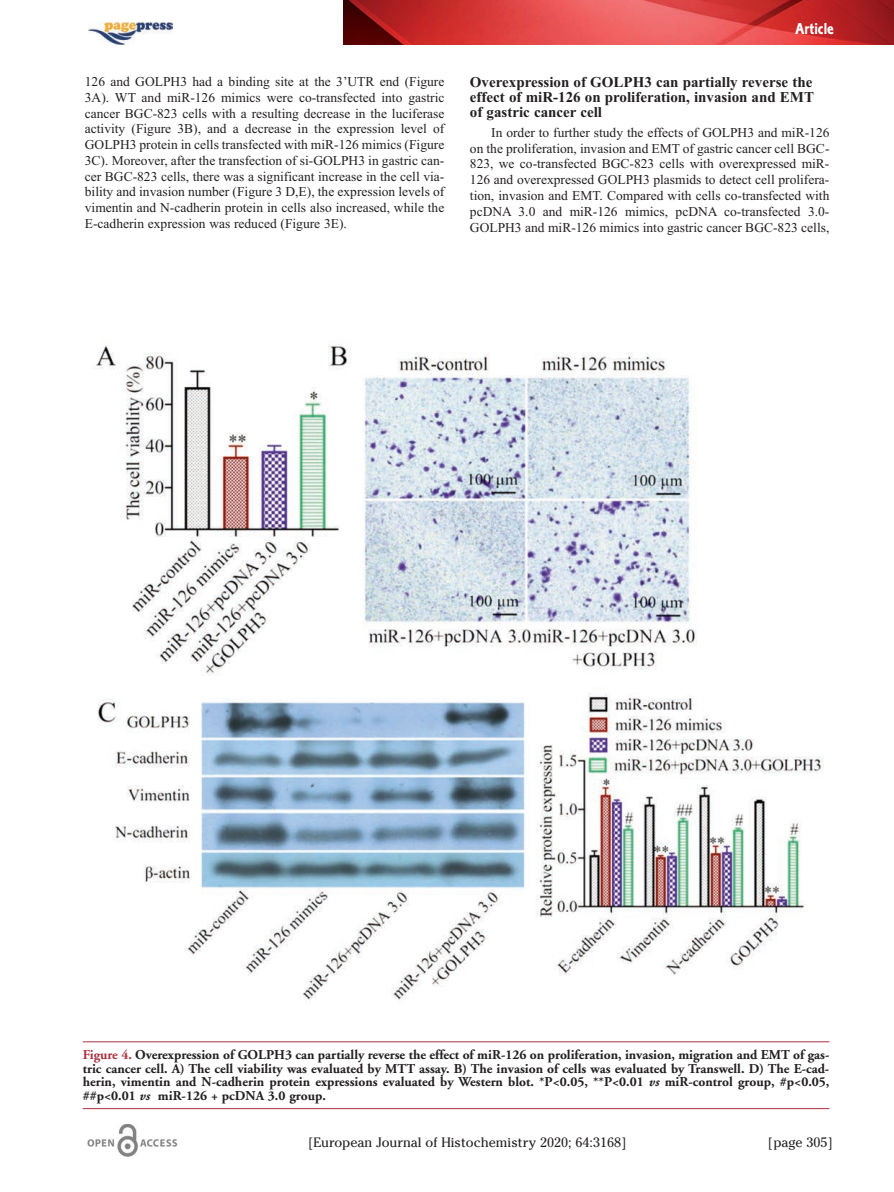
<style>
.page{position:relative;width:894px;height:1192px;background:#fff}
.page>*{position:absolute;margin:0;border:0;box-sizing:border-box;transform-origin:0 0}
.t1{font:16.5px "Corinthian Bold Condensed Plain";color:#fff}
.t2{font:700 15px/15px "Times New Roman";color:#231f20;text-align:justify}
.t3{font:13.5px/15.8px "Times New Roman";color:#231f20;text-align:justify}
.t4{font:700 13.5px/13.5px "Adobe Garamond";color:#231f20;text-align:justify}
.t5{font:13.5px "Cheltenham";color:#231f20}
.s1{color:#aa323f}
.s2{font-style:italic}
</style>
<div class="page">
<svg style="left:344px;top:0;width:549px;height:44px;background:#cc3c3d"></svg>
<img style="left:88px;top:21px;width:85px;height:24px">
<img style="left:87px;top:1124px;width:91px;height:33px">
<hr style="left:83px;top:1041px;width:746px;height:1px;background:#aa323f">
<hr style="left:83px;top:1108px;width:746px;height:1px;background:#aa323f">
<img style="left:94px;top:345px;width:730px;height:656px">
<p class="t1" style="left:795px;top:23px;width:40px">Article</p>
<p class="t3" style="left:85px;top:74px;width:361px">126 and GOLPH3 had a binding site at the 3’UTR end (Figure 3A). WT and miR-126 mimics were co-transfected into gastric cancer BGC-823 cells with a resulting decrease in the luciferase activity (Figure 3B), and a decrease in the expression level of GOLPH3 protein in cells transfected with miR-126 mimics (Figure 3C). Moreover, after the transfection of si-GOLPH3 in gastric can&shy;cer BGC-823 cells, there was a significant increase in the cell via&shy;bility and invasion number (Figure 3 D,E), the expression levels of vimentin and N-cadherin protein in cells also increased, while the E-cadherin expression was reduced (Figure 3E).</p>
<p class="t2" style="left:470px;top:74px;width:346px">Overexpression of GOLPH3 can partially reverse the effect of miR-126 on proliferation, invasion and EMT of gastric cancer cell</p>
<p class="t3" style="left:470px;top:124px;width:361px;text-indent:21px">In order to further study the effects of GOLPH3 and miR-126 on the proliferation, invasion and EMT of gastric cancer cell BGC-823, we co-transfected BGC-823 cells with overexpressed miR-126 and overexpressed GOLPH3 plasmids to detect cell prolifera&shy;tion, invasion and EMT. Compared with cells co-transfected with pcDNA 3.0 and miR-126 mimics, pcDNA co-transfected 3.0- GOLPH3 and miR-126 mimics into gastric cancer BGC-823 cells,</p>
<p class="t4" style="left:83px;top:1049px;width:748px"><span class="s1">Figure 4.</span> Overexpression of GOLPH3 can partially reverse the effect of miR-126 on proliferation, invasion, migration and EMT of gas&shy;tric cancer cell. A) The cell viability was evaluated by MTT assay. B) The invasion of cells was evaluated by Transwell. D) The E-cad&shy;herin, vimentin and N-cadherin protein expressions evaluated by Western blot. *P&lt;0.05, **P&lt;0.01 <span class="s2">vs</span> miR-control group, #p&lt;0.05, ##p&lt;0.01 <span class="s2">vs</span> miR-126 + pcDNA 3.0 group.</p>
<p class="t5" style="left:308px;top:1133px;width:320px">[European Journal of Histochemistry 2020; 64:3168]</p>
<p class="t5" style="left:767px;top:1133px;width:66px">[page 305]</p>
</div>
